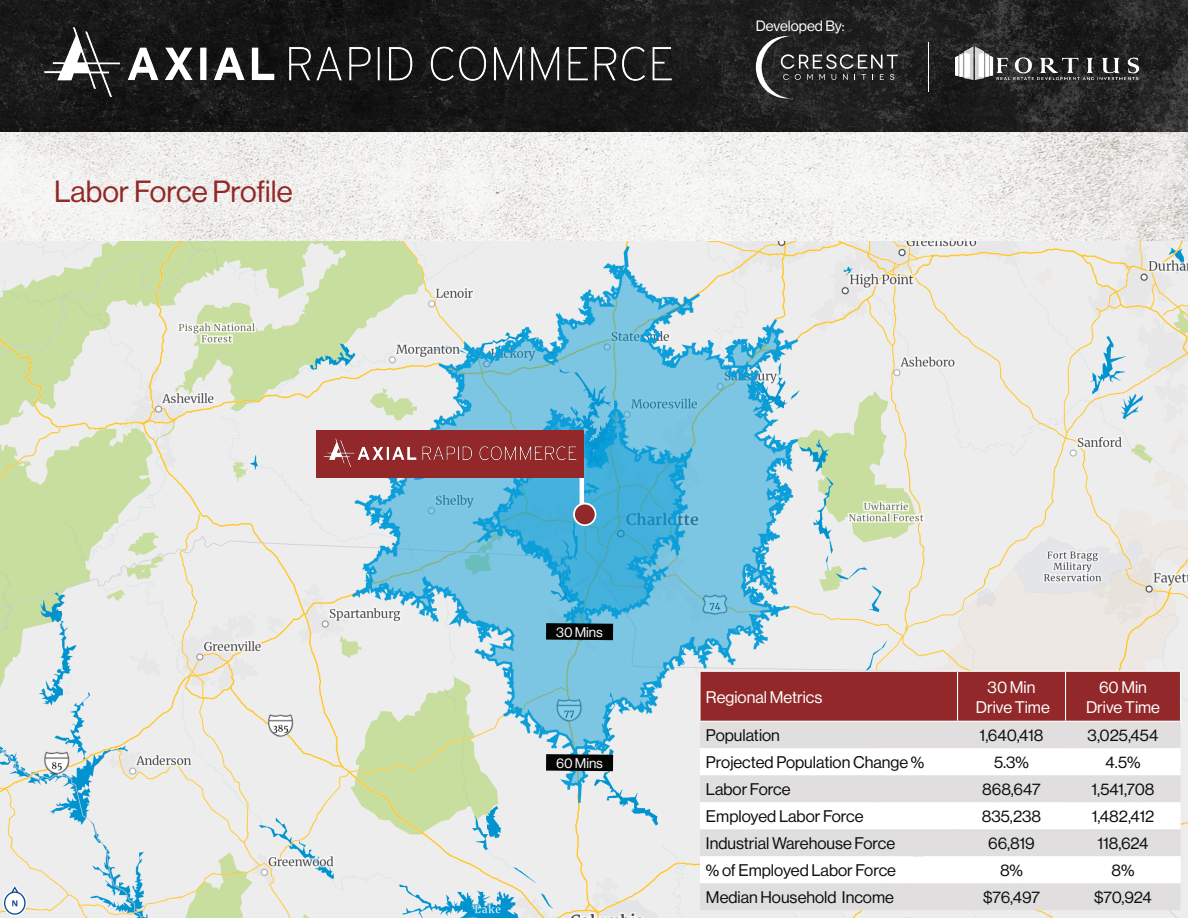
<style>
.page{position:relative;width:1188px;height:918px;background:#fff}
.page>*{position:absolute;margin:0;border:0;box-sizing:border-box;transform-origin:0 0}
.t1{font:30px "N Haas Grotesk DS Pro 55 Rg";color:#922827}
.t2{font:16.5px "N Haas Grotesk DS Pro 55 Rg";color:#0c0f0e}
.t3{font:16.5px "N Haas Grotesk DS Pro 55 Rg";color:#fff}
.t4{font:14.7px "N Haas Grotesk DS Pro 55 Rg";color:#fff}
.t5{font:13.8px "N Haas Grotesk DS Pro 55 Rg";letter-spacing:-.01em;color:#fff}
</style>
<div class="page">
<img style="left:0;top:0;width:1188px;height:133px">
<img style="left:0;top:133px;width:1188px;height:109px">
<img style="left:0;top:242px;width:1188px;height:676px">
<hr style="left:580px;top:432px;width:4px;height:80px;background:#fff">
<div style="left:574px;top:504px;width:22px;height:21px;background:#922829;border-radius:50%"></div>
<div style="left:573px;top:503px;width:23px;height:23px;border:2px solid #fff;border-radius:50%"></div>
<div style="left:306px;top:421px;width:288px;height:67px;background:#fff;opacity:.05"></div>
<div style="left:316px;top:430px;width:268px;height:48px;background:#922829"></div>
<img style="left:323px;top:438px;width:254px;height:29px">
<svg style="left:546px;top:623px;width:67px;height:17px"></svg>
<svg style="left:546px;top:754px;width:67px;height:17px"></svg>
<div style="left:701px;top:672px;width:479px;height:49px;background:#922829"></div>
<div style="left:700px;top:722px;width:481px;height:188px;background:#e0dede"></div>
<svg style="left:700px;top:748px;width:481px;height:135px"></svg>
<hr style="left:699px;top:671px;width:259px;height:1px;background:#fff">
<hr style="left:699px;top:672px;width:2px;height:49px;background:#fff">
<hr style="left:958px;top:671px;width:108px;height:1px;background:#fff">
<hr style="left:957px;top:672px;width:1px;height:49px;background:#fff">
<hr style="left:1066px;top:671px;width:115px;height:1px;background:#fff">
<hr style="left:1065px;top:672px;width:1px;height:49px;background:#fff">
<hr style="left:1180px;top:672px;width:1px;height:49px;background:#fff">
<hr style="left:699px;top:721px;width:259px;height:1px;background:#fff">
<hr style="left:958px;top:721px;width:108px;height:1px;background:#fff">
<hr style="left:1066px;top:721px;width:115px;height:1px;background:#fff">
<hr style="left:928px;top:42px;width:1px;height:50px;background:#fff">
<svg style="left:756px;top:36px;width:142px;height:62px;background:#393938"></svg>
<img style="left:955px;top:47px;width:184px;height:33px">
<img style="left:26px;top:14px;width:666px;height:100px">
<p class="t1" style="left:54px;top:175px;width:240px">Labor Force Profile</p>
<p class="t4" style="left:756px;top:17px;width:90px">Developed By:</p>
<p class="t5" style="left:556px;top:624px;width:48px">30 Mins</p>
<p class="t5" style="left:556px;top:755px;width:48px">60 Mins</p>
<p class="t3" style="left:706px;top:688px;width:118px">Regional Metrics</p>
<p class="t3" style="left:988px;top:678px;width:49px">30 Min</p>
<p class="t3" style="left:976px;top:697px;width:76px">Drive Time</p>
<p class="t3" style="left:1099px;top:678px;width:49px">60 Min</p>
<p class="t3" style="left:1086px;top:697px;width:76px">Drive Time</p>
<p class="t2" style="left:706px;top:726px;width:76px">Population</p>
<p class="t2" style="left:980px;top:726px;width:65px">1,640,418</p>
<p class="t2" style="left:1088px;top:726px;width:72px">3,025,454</p>
<p class="t2" style="left:706px;top:753px;width:220px">Projected Population Change %</p>
<p class="t2" style="left:994px;top:753px;width:36px">5.3%</p>
<p class="t2" style="left:1106px;top:753px;width:36px">4.5%</p>
<p class="t2" style="left:706px;top:780px;width:86px">Labor Force</p>
<p class="t2" style="left:982px;top:780px;width:60px">868,647</p>
<p class="t2" style="left:1092px;top:780px;width:64px">1,541,708</p>
<p class="t2" style="left:706px;top:807px;width:159px">Employed Labor Force</p>
<p class="t2" style="left:982px;top:807px;width:61px">835,238</p>
<p class="t2" style="left:1092px;top:807px;width:64px">1,482,412</p>
<p class="t2" style="left:706px;top:834px;width:191px">Industrial Warehouse Force</p>
<p class="t2" style="left:988px;top:834px;width:48px">66,819</p>
<p class="t2" style="left:1098px;top:834px;width:53px">118,624</p>
<p class="t2" style="left:706px;top:861px;width:192px">% of Employed Labor Force</p>
<p class="t2" style="left:1000px;top:861px;width:25px">8%</p>
<p class="t2" style="left:1112px;top:861px;width:25px">8%</p>
<p class="t2" style="left:706px;top:888px;width:189px">Median Household Income</p>
<p class="t2" style="left:983px;top:888px;width:58px">$76,497</p>
<p class="t2" style="left:1094px;top:888px;width:59px">$70,924</p>
</div>
